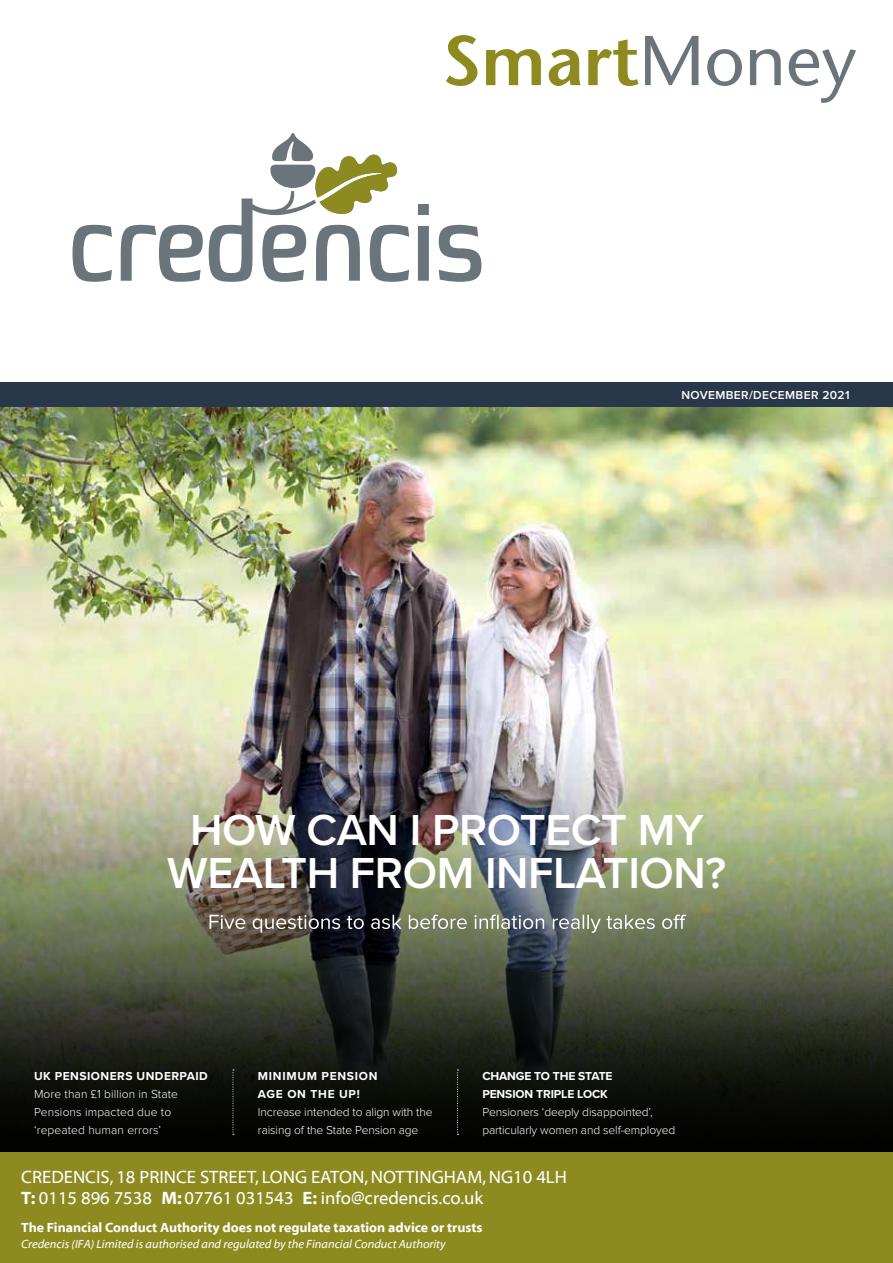
<style>
.page{position:relative;width:893px;height:1263px;background:#fff}
.page>*{position:absolute;margin:0;border:0;box-sizing:border-box;transform-origin:0 0}
.t1{font:600 45px/43.5px "Proxima Nova";letter-spacing:-.01em;color:#fff;text-align:center}
.t2{font:18px/21.6px "Myriad Web Pro";color:#fff}
.t3{font:700 13.5px "Myriad Web Pro";color:#fff}
.t4{font:300 12px/18px "Proxima Nova";letter-spacing:-.01em;color:#fff}
.t5{font:italic 12px "Myriad Web Pro";color:#fff}
.t6{font:300 12px/18px "Proxima Nova";letter-spacing:.01em;color:#fff}
.t7{font:700 12px/18px "Proxima Nova";letter-spacing:-.01em;color:#fff}
.t8{font:700 12px/18px "Proxima Nova";letter-spacing:.06em;color:#fff}
.t9{font:700 12px "Proxima Nova";letter-spacing:.04em;color:#fff}
.t10{font:600 12px "Proxima Nova";letter-spacing:.03em;color:#fff}
.s1{font-weight:700}
</style>
<div class="page">
<img style="left:0;top:406px;width:893px;height:310px">
<img style="left:0;top:716px;width:893px;height:436px">
<svg style="left:233px;top:1069px;width:1px;height:66px"></svg>
<svg style="left:457px;top:1069px;width:1px;height:66px"></svg>
<div style="left:0;top:382px;width:893px;height:24px;background:#29374b"></div>
<svg style="left:210px;top:914px;width:476px;height:19px;background:#74776c"></svg>
<div style="left:0;top:1152px;width:893px;height:111px;background:#8d8b20"></div>
<svg style="left:446px;top:35px;width:31px;height:51px"></svg>
<svg style="left:486px;top:49px;width:55px;height:36px"></svg>
<svg style="left:549px;top:49px;width:32px;height:37px"></svg>
<svg style="left:588px;top:39px;width:51px;height:47px"></svg>
<svg style="left:645px;top:36px;width:53px;height:49px"></svg>
<svg style="left:707px;top:49px;width:35px;height:37px"></svg>
<svg style="left:750px;top:49px;width:31px;height:36px"></svg>
<svg style="left:789px;top:49px;width:67px;height:54px"></svg>
<svg style="left:73px;top:225px;width:39px;height:57px"></svg>
<svg style="left:121px;top:225px;width:82px;height:57px"></svg>
<svg style="left:418px;top:204px;width:11px;height:77px"></svg>
<svg style="left:439px;top:225px;width:42px;height:57px"></svg>
<svg style="left:209px;top:133px;width:200px;height:149px"></svg>
<p class="t10" style="left:681px;top:386px;width:170px">NOVEMBER/DECEMBER 2021</p>
<h1 class="t1" style="left:167px;top:806px;width:560px">HOW CAN I PROTECT MY<br>WEALTH FROM INFLATION?</h1>
<p class="t9" style="left:34px;top:1067px;width:175px">UK PENSIONERS UNDERPAID</p>
<p class="t6" style="left:34px;top:1086px;width:145px">More than £1 billion in State<br>Pensions impacted due to ‘repeated human errors’</p>
<p class="t8" style="left:258px;top:1067px;width:121px">MINIMUM PENSION<br>AGE ON THE UP!</p>
<p class="t4" style="left:258px;top:1104px;width:176px">Increase intended to align with the raising of the State Pension age</p>
<p class="t7" style="left:482px;top:1067px;width:132px">CHANGE TO THE STATE<br>PENSION TRIPLE LOCK</p>
<p class="t4" style="left:482px;top:1104px;width:194px">Pensioners ‘deeply disappointed’, particularly women and self-employed</p>
<h2 class="t2" style="left:21px;top:1166px;width:547px">CREDENCIS, 18 PRINCE STREET, LONG EATON, NOTTINGHAM, NG10 4LH<br><span class="s1">T:</span> 0115 896 7538 <span class="s1">M:</span> 07761 031543 <span class="s1">E:</span> info@credencis.co.uk</h2>
<p class="t3" style="left:21px;top:1220px;width:463px">The Financial Conduct Authority does not regulate taxation advice or trusts</p>
<p class="t5" style="left:21px;top:1237px;width:426px">Credencis (IFA) Limited is authorised and regulated by the Financial Conduct Authority</p>
</div>
